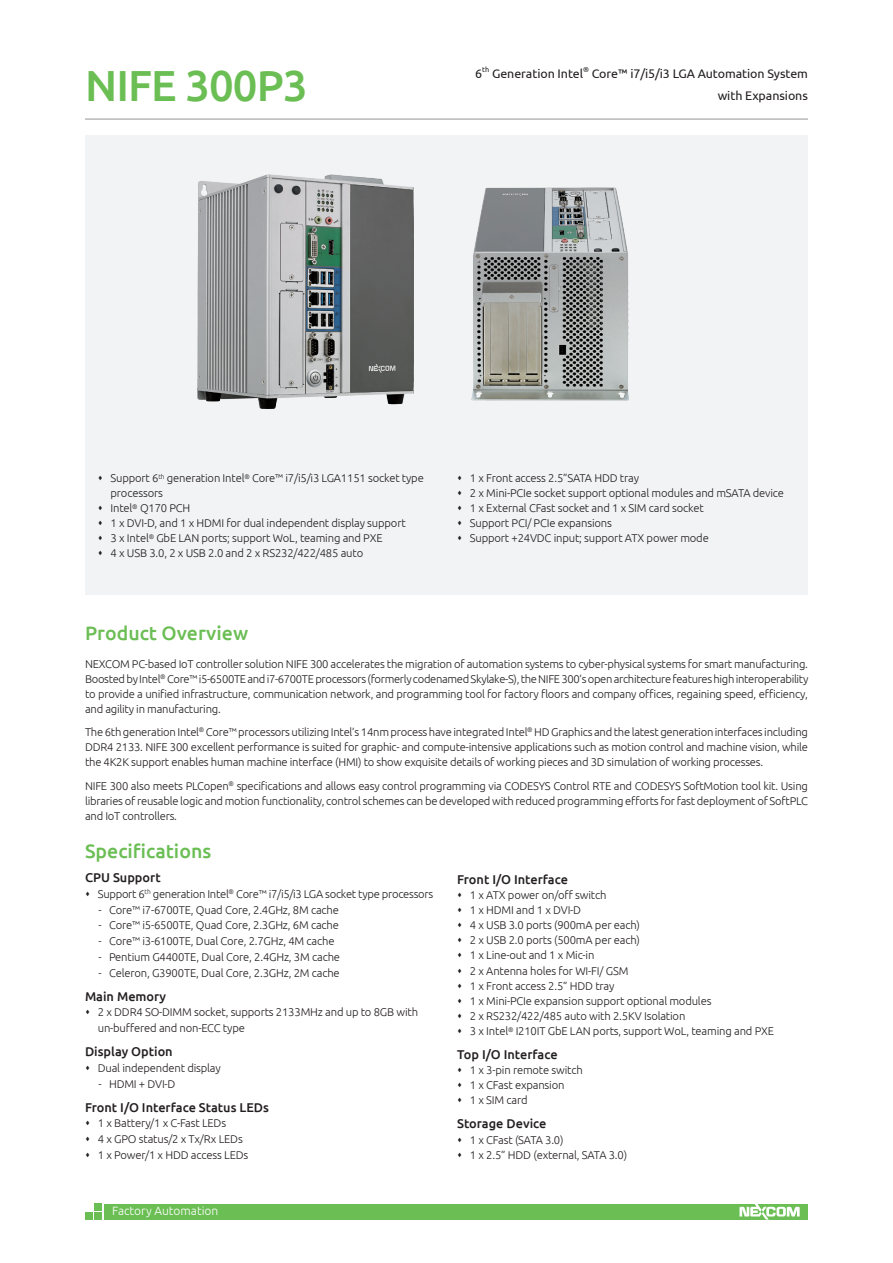
<style>
.page{position:relative;width:893px;height:1263px;background:#fff}
.page>*{position:absolute;margin:0;border:0;box-sizing:border-box;transform-origin:0 0}
.model_name{font:500 43.5px "Ubuntu";letter-spacing:-.02em;color:#6bbe54}
.t1{font:500 19.5px "Ubuntu";color:#6bbe54}
.item{font:500 12.75px "Ubuntu";color:#231f20}
.model_describe{font:12.45px/22.5px "Ubuntu";letter-spacing:-.005em;color:#231f20;text-align:right}
.series_no{font:300 12px "Ubuntu";color:#fff}
.product_overview{font:300 11.25px/15px "Ubuntu";letter-spacing:-.02em;color:#231f20;text-align:justify}
.content{font:300 11.25px/15px "Ubuntu";letter-spacing:-.015em;color:#231f20}
.sub_list1{font:300 11.25px "Ubuntu";letter-spacing:-.015em;color:#231f20}
.model_describe-2{font:7.2px "Ubuntu";color:#231f20}
</style>
<div class="page">
<div style="left:104px;top:1204px;width:704px;height:15px;background:#6bbe54"></div>
<div style="left:94px;top:1203px;width:7px;height:7px;background:#6bbe54"></div>
<div style="left:94px;top:1213px;width:7px;height:7px;background:#6bbe54"></div>
<div style="left:85px;top:1213px;width:7px;height:7px;background:#6bbe54"></div>
<svg style="left:739px;top:1204px;width:61px;height:15px"></svg>
<hr style="left:85px;top:119px;width:723px;height:1px;background:#939598">
<div style="left:85px;top:136px;width:723px;height:459px;background:#f2f3f4"></div>
<img style="left:198px;top:174px;width:216px;height:234px">
<img style="left:471px;top:188px;width:158px;height:213px">
<p class="model_name" style="left:85px;top:58px;width:224px">NIFE 300P3</p>
<p class="model_describe-2" style="left:482px;top:65px;width:9px">th</p>
<p class="model_describe" style="left:492px;top:62px;width:93px">Generation Intel</p>
<p class="model_describe-2" style="left:583px;top:65px;width:7px">®</p>
<p class="model_describe" style="left:592px;top:62px;width:218px">Core™ i7/i5/i3 LGA Automation System with Expansions</p>
<p class="model_describe" style="left:475px;top:62px;width:9px">6</p>
<p class="content" style="left:111px;top:471px;width:315px">Support 6<sup>th</sup> generation Intel<sup>®</sup> Core™ i7/i5/i3 LGA1151 socket type processors</p>
<p class="content" style="left:111px;top:501px;width:81px">Intel<sup>®</sup> Q170 PCH</p>
<p class="content" style="left:111px;top:516px;width:297px">1 x DVI-D, and 1 x HDMI for dual independent display support</p>
<p class="content" style="left:111px;top:531px;width:274px">3 x Intel<sup>®</sup> GbE LAN ports; support WoL, teaming and PXE</p>
<p class="content" style="left:111px;top:546px;width:254px">4 x USB 3.0, 2 x USB 2.0 and 2 x RS232/422/485 auto</p>
<p class="content" style="left:470px;top:471px;width:171px">1 x Front access 2.5”SATA HDD tray</p>
<p class="content" style="left:470px;top:486px;width:316px">2 x Mini-PCIe socket support optional modules and mSATA device</p>
<p class="content" style="left:470px;top:501px;width:235px">1 x External CFast socket and 1 x SIM card socket</p>
<p class="content" style="left:470px;top:516px;width:144px">Support PCI/ PCIe expansions</p>
<p class="content" style="left:470px;top:531px;width:240px">Support +24VDC input; support ATX power mode</p>
<p class="t1" style="left:85px;top:621px;width:165px">Product Overview</p>
<p class="product_overview" style="left:85px;top:656px;width:725px">NEXCOM PC-based IoT controller solution NIFE 300 accelerates the migration of automation systems to cyber-physical systems for smart manufacturing.<br>Boosted by Intel<sup>®</sup> Core™ i5-6500TE and i7-6700TE processors (formerly codenamed Skylake-S), the NIFE 300’s open architecture features high interoperability to provide a unified infrastructure, communication network, and programming tool for factory floors and company offices, regaining speed, efficiency, and agility in manufacturing.</p>
<p class="product_overview" style="left:85px;top:724px;width:724px">The 6th generation Intel<sup>®</sup> Core™ processors utilizing Intel’s 14nm process have integrated Intel<sup>®</sup> HD Graphics and the latest generation interfaces including DDR4 2133. NIFE 300 excellent performance is suited for graphic- and compute-intensive applications such as motion control and machine vision, while the 4K2K support enables human machine interface (HMI) to show exquisite details of working pieces and 3D simulation of working processes.</p>
<p class="product_overview" style="left:85px;top:778px;width:724px">NIFE 300 also meets PLCopen<sup>®</sup> specifications and allows easy control programming via CODESYS Control RTE and CODESYS SoftMotion tool kit. Using libraries of reusable logic and motion functionality, control schemes can be developed with reduced programming efforts for fast deployment of SoftPLC and IoT controllers.</p>
<p class="t1" style="left:85px;top:839px;width:128px">Specifications</p>
<p class="item" style="left:85px;top:869px;width:77px">CPU Support</p>
<p class="content" style="left:98px;top:886px;width:337px">Support 6<sup>th</sup> generation Intel<sup>®</sup> Core™ i7/i5/i3 LGA socket type processors</p>
<p class="sub_list1" style="left:99px;top:903px;width:242px">- Core™ i7-6700TE, Quad Core, 2.4GHz, 8M cache</p>
<p class="sub_list1" style="left:99px;top:919px;width:242px">- Core™ i5-6500TE, Quad Core, 2.3GHz, 6M cache</p>
<p class="sub_list1" style="left:99px;top:934px;width:237px">- Core™ i3-6100TE, Dual Core, 2.7GHz, 4M cache</p>
<p class="sub_list1" style="left:99px;top:950px;width:243px">- Pentium G4400TE, Dual Core, 2.4GHz, 3M cache</p>
<p class="sub_list1" style="left:99px;top:966px;width:243px">- Celeron, G3900TE, Dual Core, 2.3GHz, 2M cache</p>
<p class="item" style="left:85px;top:988px;width:83px">Main Memory</p>
<p class="content" style="left:98px;top:1004px;width:322px;line-height:15.8px">2 x DDR4 SO-DIMM socket, supports 2133MHz and up to 8GB with un-buffered and non-ECC type</p>
<p class="item" style="left:85px;top:1043px;width:89px">Display Option</p>
<p class="content" style="left:98px;top:1060px;width:125px">Dual independent display</p>
<p class="sub_list1" style="left:99px;top:1077px;width:78px">- HDMI + DVI-D</p>
<p class="item" style="left:85px;top:1099px;width:185px">Front I/O Interface Status LEDs</p>
<p class="content" style="left:98px;top:1116px;width:130px">1 x Battery/1 x C-Fast LEDs</p>
<p class="content" style="left:98px;top:1131px;width:147px">4 x GPO status/2 x Tx/Rx LEDs</p>
<p class="content" style="left:98px;top:1147px;width:152px">1 x Power/1 x HDD access LEDs</p>
<p class="series_no" style="left:112px;top:1203px;width:108px">Factory Automation</p>
<p class="item" style="left:457px;top:871px;width:112px">Front I/O Interface</p>
<p class="content" style="left:470px;top:887px;width:138px">1 x ATX power on/off switch</p>
<p class="content" style="left:470px;top:902px;width:113px">1 x HDMI and 1 x DVI-D</p>
<p class="content" style="left:470px;top:917px;width:172px">4 x USB 3.0 ports (900mA per each)</p>
<p class="content" style="left:470px;top:932px;width:172px">2 x USB 2.0 ports (500mA per each)</p>
<p class="content" style="left:470px;top:948px;width:126px">1 x Line-out and 1 x Mic-in</p>
<p class="content" style="left:470px;top:963px;width:160px">2 x Antenna holes for WI-FI/ GSM</p>
<p class="content" style="left:470px;top:978px;width:146px">1 x Front access 2.5” HDD tray</p>
<p class="content" style="left:470px;top:993px;width:243px">1 x Mini-PCIe expansion support optional modules</p>
<p class="content" style="left:470px;top:1008px;width:217px">2 x RS232/422/485 auto with 2.5KV Isolation</p>
<p class="content" style="left:470px;top:1023px;width:306px">3 x Intel<sup>®</sup> I210IT GbE LAN ports, support WoL, teaming and PXE</p>
<p class="item" style="left:457px;top:1047px;width:102px">Top I/O Interface</p>
<p class="content" style="left:470px;top:1062px;width:114px">1 x 3-pin remote switch</p>
<p class="content" style="left:470px;top:1077px;width:96px">1 x CFast expansion</p>
<p class="content" style="left:470px;top:1092px;width:59px">1 x SIM card</p>
<p class="item" style="left:457px;top:1116px;width:91px">Storage Device</p>
<p class="content" style="left:470px;top:1132px;width:95px">1 x CFast (SATA 3.0)</p>
<p class="content" style="left:470px;top:1147px;width:159px">1 x 2.5” HDD (external, SATA 3.0)</p>
</div>
